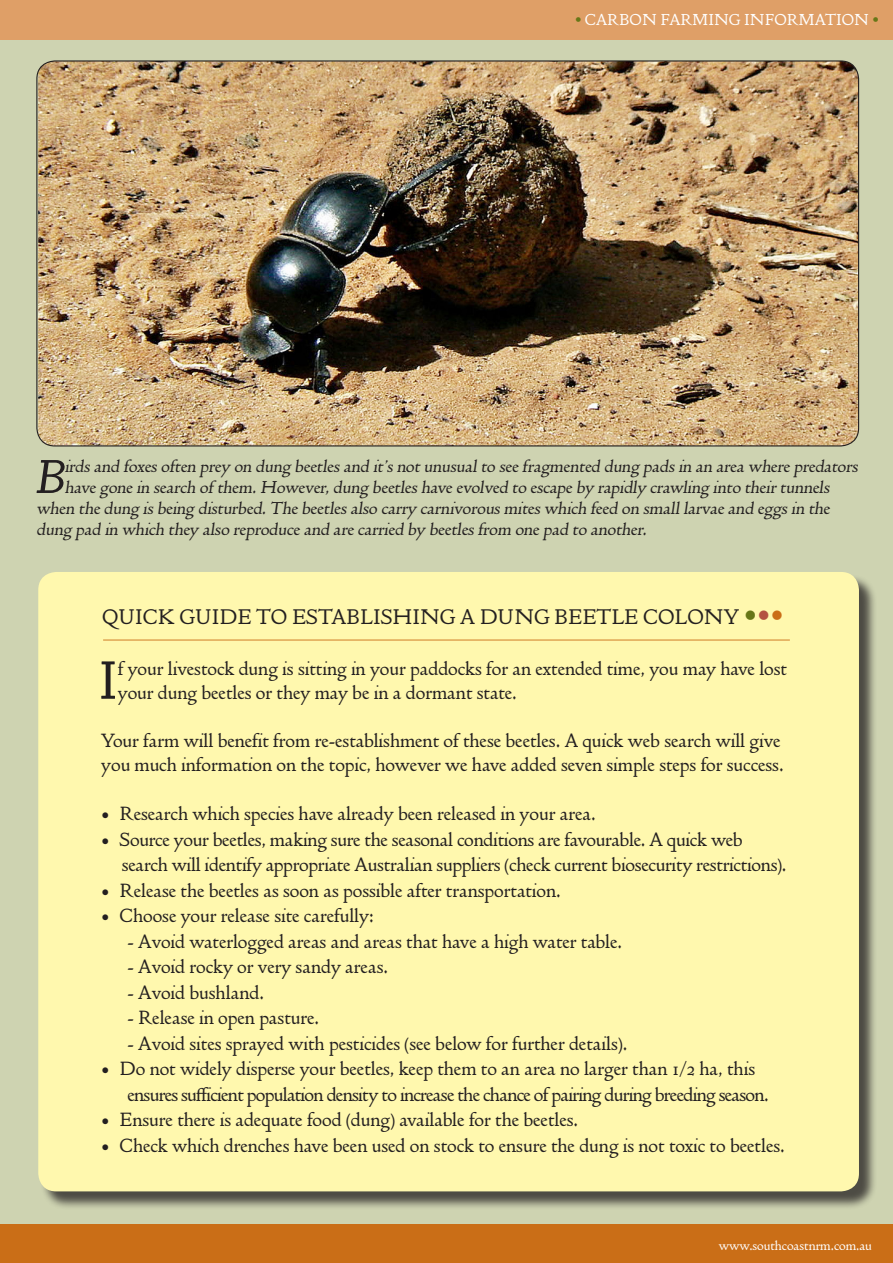
<style>
.page{position:relative;width:893px;height:1263px;background:#fff}
.page>*{position:absolute;margin:0;border:0;box-sizing:border-box;transform-origin:0 0}
.t1{font:60.9px "Doves Type";color:#231f20}
.t2{font:53.7px "Doves Type";color:#231f20}
.t3{font:24px "Doves Type";color:#231f20}
.t4{font:21.75px/24px "Doves Type";color:#231f20}
.t5{font:21.75px "Doves Type";letter-spacing:-.03em;color:#231f20}
.t6{font:19.5px "Doves Type";color:#231f20}
.t7{font:18px "Doves Type";color:#fff}
.t8{font:15px "Doves Type";color:#fff}
.s1{color:#677717}
.s2{font-family:"Minion Pro"}
</style>
<div class="page">
<div style="left:0;top:0;width:893px;height:1227px;background:#ced3b1"></div>
<div style="left:0;top:1225px;width:893px;height:38px;background:#ca6e17"></div>
<div style="left:0;top:0;width:893px;height:40px;background:#df9f67"></div>
<img style="left:38px;top:61px;width:821px;height:385px">
<div style="left:41px;top:574px;width:837px;height:636px;background:#231f20;opacity:.75"></div>
<div style="left:38px;top:572px;width:821px;height:619px;background:#fff8ae;border-radius:18px"></div>
<hr style="left:103px;top:639px;width:687px;height:2px;background:#ca6e17">
<p class="t7" style="left:575px;top:10px;width:305px"><span class="s1">•</span> CARBON FARMING INFORMATION <span class="s1">•</span></p>
<p class="t2" style="left:34px;top:449px;width:41px">B</p>
<p class="t6" style="left:65px;top:456px;width:797px">irds and foxes often prey on dung beetles and it’s not unusualto see fragmented dung pads in an area where predators</p>
<p class="t6" style="left:65px;top:477px;width:769px">have gone in search of them.However,dung beetles have evolved to escape by rapidly crawling into their tunnels</p>
<p class="t6" style="left:37px;top:498px;width:798px">when the dung is being disturbed.The beetles also carry carnivorous mites which feed on smalllarvae and eggs in the</p>
<p class="t6" style="left:37px;top:519px;width:615px">dung pad in which they also reproduce and are carried by beetles from one pad to another.</p>
<p class="t3" style="left:102px;top:605px;width:639px">QUICK GUIDE TO ESTABLISHING A DUNG BEETLE COLONY</p>
<p class="t1" style="left:98px;top:648px;width:21px">I</p>
<p class="t4" style="left:118px;top:657px;width:671px">f your livestock dung is sitting in your paddocks for an extended time, you may have lost your dung beetles or they may be in a dormant state.</p>
<p class="t4" style="left:101px;top:729px;width:684px">Your farm will benefit from re-establishment of these beetles. A quick web search will give you much information on the topic, however we have added seven simple steps for success.</p>
<p class="t4" style="left:101px;top:802px;width:496px"><span class="s2">•</span> Research which species have already been released in your area.</p>
<p class="t4" style="left:101px;top:828px;width:643px"><span class="s2">•</span> Source your beetles, making sure the seasonal conditions are favourable. A quick web</p>
<p class="t4" style="left:122px;top:853px;width:666px">search will identify appropriate Australian suppliers (check current biosecurity restrictions).</p>
<p class="t4" style="left:101px;top:879px;width:461px"><span class="s2">•</span> Release the beetles as soon as possible after transportation.</p>
<p class="t4" style="left:101px;top:904px;width:274px"><span class="s2">•</span> Choose your release site carefully:</p>
<p class="t4" style="left:127px;top:930px;width:496px">- Avoid waterlogged areas and areas that have a high water table.</p>
<p class="t4" style="left:127px;top:955px;width:262px">- Avoid rocky or very sandy areas.</p>
<p class="t4" style="left:127px;top:981px;width:138px">- Avoid bushland.</p>
<p class="t4" style="left:127px;top:1006px;width:193px">- Release in open pasture.</p>
<p class="t4" style="left:127px;top:1032px;width:501px">- Avoid sites sprayed with pesticides (see below for further details).</p>
<p class="t4" style="left:101px;top:1057px;width:655px"><span class="s2">•</span> Do not widely disperse your beetles, keep them to an area no larger than 1/2 ha, this</p>
<p class="t5" style="left:127px;top:1083px;width:643px">ensures sufficient population density to increase the chance of pairing during breeding season.</p>
<p class="t4" style="left:101px;top:1108px;width:478px"><span class="s2">•</span> Ensure there is adequate food (dung) available for the beetles.</p>
<p class="t4" style="left:101px;top:1134px;width:685px"><span class="s2">•</span> Check which drenches have been used on stock to ensure the dung is not toxic to beetles.</p>
<p class="t8" style="left:719px;top:1238px;width:154px">www.southcoastnrm.com.au</p>
</div>
